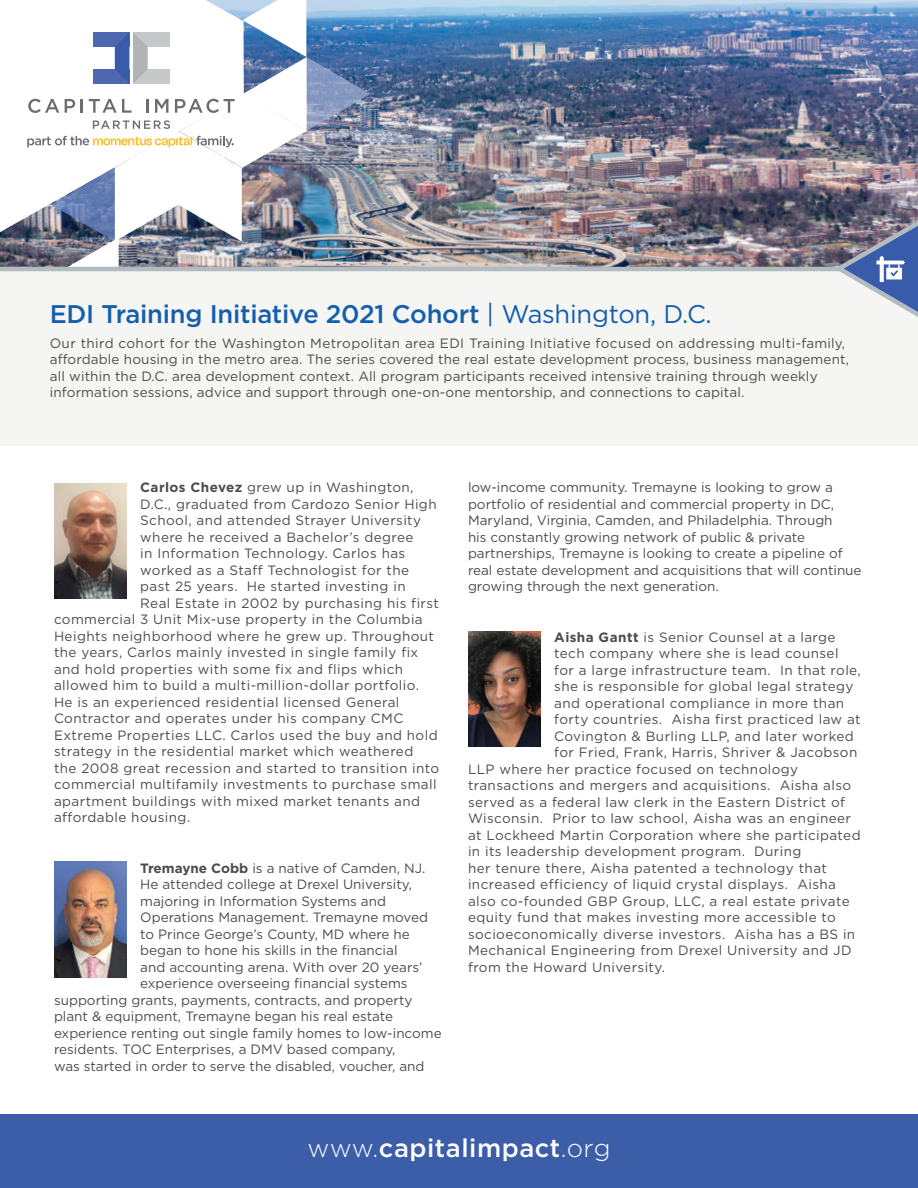
<style>
.page{position:relative;width:918px;height:1188px;background:#fff}
.page>*{position:absolute;margin:0;border:0;box-sizing:border-box;transform-origin:0 0}
.t1{font:500 25.5px "Gotham";letter-spacing:-.01em;color:#145ead}
.t2{font:500 25.5px "Gotham";letter-spacing:.02em;color:#fff}
.t3{font:13.5px "Gotham";letter-spacing:.03em;color:#4b4c4d}
.t4{font:13.5px/16.5px "Gotham";color:#4b4c4d}
.t5{font:13.5px/16.5px "Gotham";letter-spacing:.01em;color:#4b4c4d}
.s1{font-weight:400}
.s2{font-weight:700}
.s3{font-weight:300}
</style>
<div class="page">
<img style="left:0;top:0;width:918px;height:267px">
<div style="left:0;top:1115px;width:918px;height:73px;background:#3c5da8"></div>
<svg style="left:0;top:0;width:27px;height:232px"></svg>
<div style="left:0;top:269px;width:918px;height:177px;background:#f5f5f4"></div>
<img style="left:54px;top:484px;width:73px;height:115px">
<hr style="left:0;top:267px;width:918px;height:4px;background:#b2bbc0">
<svg style="left:830px;top:210px;width:88px;height:107px"></svg>
<img style="left:54px;top:862px;width:73px;height:115px">
<img style="left:468px;top:631px;width:73px;height:115px">
<img style="left:27px;top:0;width:343px;height:272px">
<h1 class="t1" style="left:50px;top:298px;width:664px">EDI Training Initiative 2021 Cohort <span class="s1">| Washington, D.C.</span></h1>
<p class="t5" style="left:50px;top:334px;width:801px">Our third cohort for the Washington Metropolitan area EDI Training Initiative focused on addressing multi-family, affordable housing in the metro area. The series covered the real estate development process, business management, all within the D.C. area development context. All program participants received intensive training through weekly information sessions, advice and support through one-on-one mentorship, and connections to capital.</p>
<p class="t3" style="left:140px;top:479px;width:275px"><span class="s2">Carlos Chevez</span> grew up in Washington,</p>
<p class="t3" style="left:140px;top:495px;width:298px">D.C., graduated from Cardozo Senior High</p>
<p class="t3" style="left:140px;top:512px;width:282px">School, and attended Strayer University</p>
<p class="t3" style="left:140px;top:528px;width:275px">where he received a Bachelor’s degree</p>
<p class="t3" style="left:140px;top:545px;width:267px">in Information Technology. Carlos has</p>
<p class="t3" style="left:140px;top:561px;width:270px">worked as a Staff Technologist for the</p>
<p class="t3" style="left:140px;top:578px;width:267px">past 25 years. He started investing in</p>
<p class="t3" style="left:140px;top:594px;width:300px">Real Estate in 2002 by purchasing his first</p>
<p class="t3" style="left:54px;top:611px;width:370px">commercial 3 Unit Mix-use property in the Columbia</p>
<p class="t3" style="left:54px;top:627px;width:382px">Heights neighborhood where he grew up. Throughout</p>
<p class="t3" style="left:54px;top:644px;width:366px">the years, Carlos mainly invested in single family fix</p>
<p class="t3" style="left:54px;top:660px;width:351px">and hold properties with some fix and flips which</p>
<p class="t3" style="left:54px;top:677px;width:367px">allowed him to build a multi-million-dollar portfolio.</p>
<p class="t3" style="left:54px;top:693px;width:347px">He is an experienced residential licensed General</p>
<p class="t3" style="left:54px;top:710px;width:351px">Contractor and operates under his company CMC</p>
<p class="t3" style="left:54px;top:726px;width:385px">Extreme Properties LLC. Carlos used the buy and hold</p>
<p class="t3" style="left:54px;top:743px;width:361px">strategy in the residential market which weathered</p>
<p class="t3" style="left:54px;top:759px;width:387px">the 2008 great recession and started to transition into</p>
<p class="t3" style="left:54px;top:776px;width:384px">commercial multifamily investments to purchase small</p>
<p class="t3" style="left:54px;top:792px;width:368px">apartment buildings with mixed market tenants and</p>
<p class="t3" style="left:54px;top:809px;width:138px">affordable housing.</p>
<p class="t4" style="left:140px;top:859px;width:287px"><span class="s2">Tremayne Cobb</span> is a native of Camden, NJ.</p>
<p class="t4" style="left:140px;top:876px;width:273px">He attended college at Drexel University,</p>
<p class="t4" style="left:140px;top:892px;width:247px">majoring in Information Systems and</p>
<p class="t4" style="left:140px;top:909px;width:289px">Operations Management. Tremayne moved</p>
<p class="t4" style="left:140px;top:925px;width:271px">to Prince George’s County, MD where he</p>
<p class="t4" style="left:140px;top:942px;width:259px">began to hone his skills in the financial</p>
<p class="t4" style="left:140px;top:958px;width:284px">and accounting arena. With over 20 years’</p>
<p class="t4" style="left:140px;top:975px;width:269px">experience overseeing financial systems</p>
<p class="t4" style="left:54px;top:991px;width:360px">supporting grants, payments, contracts, and property</p>
<p class="t4" style="left:54px;top:1008px;width:341px">plant &amp; equipment, Tremayne began his real estate</p>
<p class="t4" style="left:54px;top:1024px;width:389px">experience renting out single family homes to low-income</p>
<p class="t4" style="left:54px;top:1041px;width:343px">residents. TOC Enterprises, a DMV based company,</p>
<p class="t4" style="left:54px;top:1057px;width:372px">was started in order to serve the disabled, voucher, and</p>
<p class="t4" style="left:468px;top:479px;width:395px">low-income community. Tremayne is looking to grow a portfolio of residential and commercial property in DC, Maryland, Virginia, Camden, and Philadelphia. Through<br>his constantly growing network of public &amp; private partnerships, Tremayne is looking to create a pipeline of real estate development and acquisitions that will continue growing through the next generation.</p>
<p class="t3" style="left:554px;top:628px;width:283px"><span class="s2">Aisha Gantt</span> is Senior Counsel at a large</p>
<p class="t3" style="left:554px;top:645px;width:286px">tech company where she is lead counsel</p>
<p class="t3" style="left:554px;top:661px;width:308px">for a large infrastructure team. In that role,</p>
<p class="t3" style="left:554px;top:678px;width:301px">she is responsible for global legal strategy</p>
<p class="t3" style="left:554px;top:694px;width:291px">and operational compliance in more than</p>
<p class="t3" style="left:554px;top:711px;width:308px">forty countries. Aisha first practiced law at</p>
<p class="t3" style="left:554px;top:727px;width:301px">Covington &amp; Burling LLP, and later worked</p>
<p class="t3" style="left:554px;top:744px;width:305px">for Fried, Frank, Harris, Shriver &amp; Jacobson</p>
<p class="t3" style="left:468px;top:760px;width:332px">LLP where her practice focused on technology</p>
<p class="t3" style="left:468px;top:777px;width:385px">transactions and mergers and acquisitions. Aisha also</p>
<p class="t3" style="left:468px;top:793px;width:379px">served as a federal law clerk in the Eastern District of</p>
<p class="t3" style="left:468px;top:810px;width:385px">Wisconsin. Prior to law school, Aisha was an engineer</p>
<p class="t3" style="left:468px;top:826px;width:394px">at Lockheed Martin Corporation where she participated</p>
<p class="t3" style="left:468px;top:843px;width:335px">in its leadership development program. During</p>
<p class="t3" style="left:468px;top:859px;width:360px">her tenure there, Aisha patented a technology that</p>
<p class="t3" style="left:468px;top:876px;width:370px">increased efficiency of liquid crystal displays. Aisha</p>
<p class="t3" style="left:468px;top:892px;width:383px">also co-founded GBP Group, LLC, a real estate private</p>
<p class="t3" style="left:468px;top:909px;width:369px">equity fund that makes investing more accessible to</p>
<p class="t3" style="left:468px;top:925px;width:389px">socioeconomically diverse investors. Aisha has a BS in</p>
<p class="t3" style="left:468px;top:942px;width:385px">Mechanical Engineering from Drexel University and JD</p>
<p class="t3" style="left:468px;top:958px;width:199px">from the Howard University.</p>
<h1 class="t2" style="left:307px;top:1131px;width:305px"><span class="s3">www.</span>capitalimpact<span class="s3">.org</span></h1>
</div>
